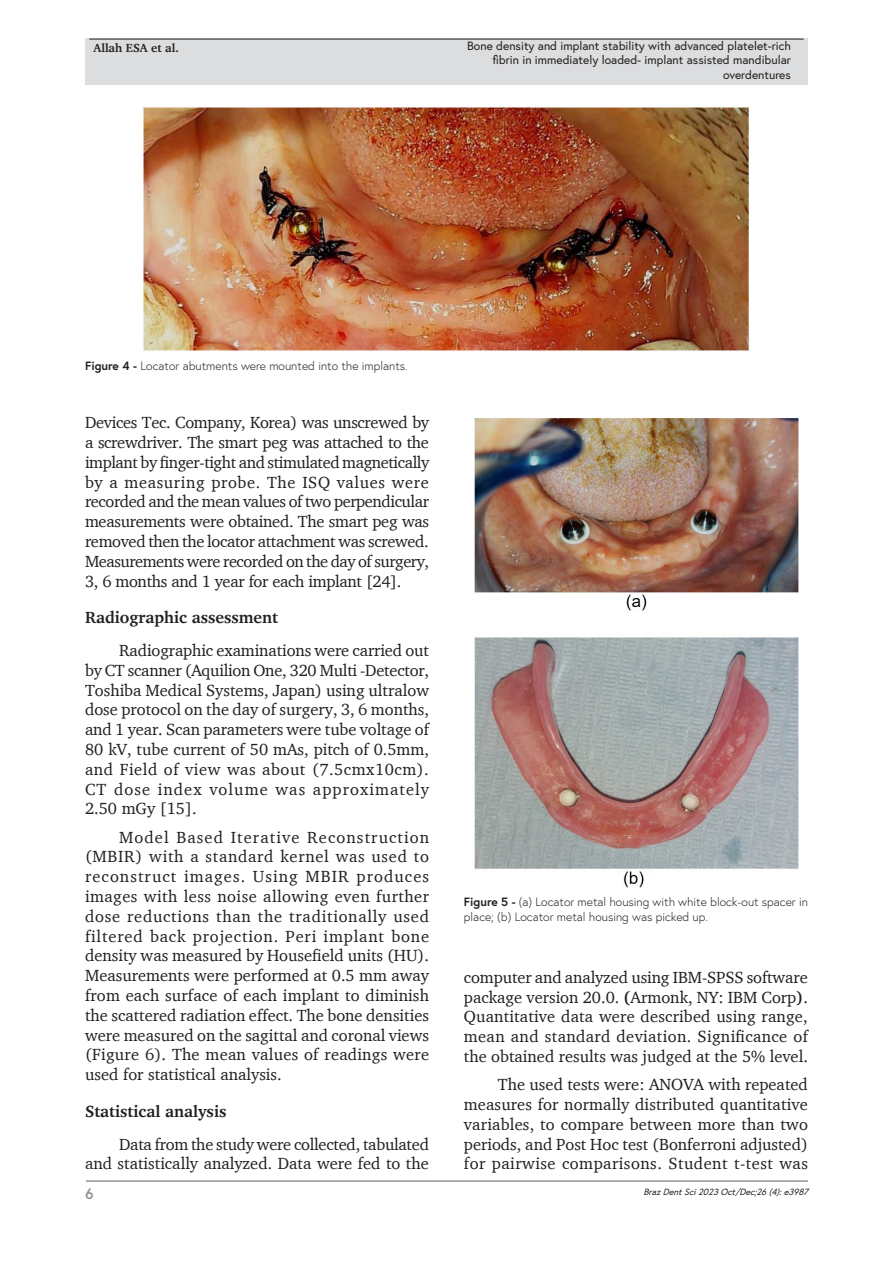
<style>
.page{position:relative;width:893px;height:1263px;background:#fff}
.page>*{position:absolute;margin:0;border:0;box-sizing:border-box;transform-origin:0 0}
.Paragraph{font:16.5px/19.8px "Charter";color:#231f20;text-align:justify}
.Heading2{font:700 16.5px "Charter";color:#231f20}
.t1{font:700 15px "Europa";color:#939598}
.FigureCaption{font:300 12px/14.4px "Europa";color:#231f20}
.t2{font:12px/14.4px "Europa";color:#231f20;text-align:right}
.t3{font:12px "Europa";letter-spacing:-.21em;color:#231f20}
.t4{font:700 12px "Charter";color:#231f20}
.t5{font:italic 9px "Europa";color:#231f20}
.s1{font-weight:700}
</style>
<div class="page">
<hr style="left:86px;top:1180px;width:722px;height:2px;background:#939598">
<div style="left:85px;top:39px;width:723px;height:46px;background:#dcdddf"></div>
<hr style="left:89px;top:39px;width:715px;height:1px;background:#231f20">
<img style="left:142px;top:106px;width:608px;height:246px">
<img style="left:474px;top:418px;width:324px;height:470px">
<p class="t4" style="left:94px;top:41px;width:87px">Allah ESA et al.</p>
<p class="t2" style="left:467px;top:38px;width:325px">Bone density and implant stability with advanced platelet-rich fibrin in immediately loaded- implant assisted mandibular overdentures</p>
<p class="t3" style="left:463px;top:53px;width:329px">Bonedenstyandimplantstabilitywithadvancedplatelet-richfibrininimmediatelyloaded-implantassis edmandibularoverdentures</p>
<p class="FigureCaption" style="left:85px;top:358px;width:324px"><span class="s1">Figure 4 -</span> Locator abutments were mounted into the implants.</p>
<p class="Paragraph" style="left:85px;top:412px;width:346px">Devices Tec. Company, Korea) was unscrewed by a screwdriver. The smart peg was attached to the implant by finger-tight and stimulated magnetically by a measuring probe. The ISQ values were recorded and the mean values of two perpendicular measurements were obtained. The smart peg was removed then the locator attachment was screwed.<br>Measurements were recorded on the day of surgery, 3, 6 months and 1 year for each implant [24].</p>
<p class="Heading2" style="left:85px;top:607px;width:195px">Radiographic assessment</p>
<p class="Paragraph" style="left:85px;top:640px;width:346px;text-indent:34px">Radiographic examinations were carried out by CT scanner (Aquilion One, 320 Multi -Detector, Toshiba Medical Systems, Japan) using ultralow dose protocol on the day of surgery, 3, 6 months, and 1 year. Scan parameters were tube voltage of 80 kV, tube current of 50 mAs, pitch of 0.5mm, and Field of view was about (7.5cmx10cm).<br>CT dose index volume was approximately 2.50 mGy [15].</p>
<p class="Paragraph" style="left:85px;top:827px;width:346px;text-indent:34px">Model Based Iterative Reconstruction (MBIR) with a standard kernel was used to reconstruct images. Using MBIR produces images with less noise allowing even further dose reductions than the traditionally used filtered back projection. Peri implant bone density was measured by Housefield units (HU).<br>Measurements were performed at 0.5 mm away from each surface of each implant to diminish the scattered radiation effect. The bone densities were measured on the sagittal and coronal views (Figure 6). The mean values of readings were used for statistical analysis.</p>
<p class="Heading2" style="left:85px;top:1101px;width:143px">Statistical analysis</p>
<p class="Paragraph" style="left:85px;top:1134px;width:345px;text-align:right">Data from the study were collected, tabulated<br>and statistically analyzed. Data were fed to the</p>
<p class="FigureCaption" style="left:464px;top:895px;width:345px"><span class="s1">Figure 5 -</span> (a) Locator metal housing with white block-out spacer in place; (b) Locator metal housing was picked up.</p>
<p class="Paragraph" style="left:464px;top:967px;width:346px">computer and analyzed using IBM-SPSS software package version 20.0. <span class="s1">(</span>Armonk, NY: IBM Corp<span class="s1">)</span>.<br>Quantitative data were described using range, mean and standard deviation. Significance of the obtained results was judged at the 5% level.</p>
<p class="Paragraph" style="left:464px;top:1074px;width:346px;text-indent:34px">The used tests were: ANOVA with repeated measures for normally distributed quantitative variables, to compare between more than two periods, and Post Hoc test (Bonferroni adjusted) for pairwise comparisons. Student t-test was</p>
<p class="t1" style="left:85px;top:1184px;width:10px">6</p>
<p class="t5" style="left:644px;top:1185px;width:169px">BrazDentSci2023Oct/Dec;26(4):e3987</p>
</div>
